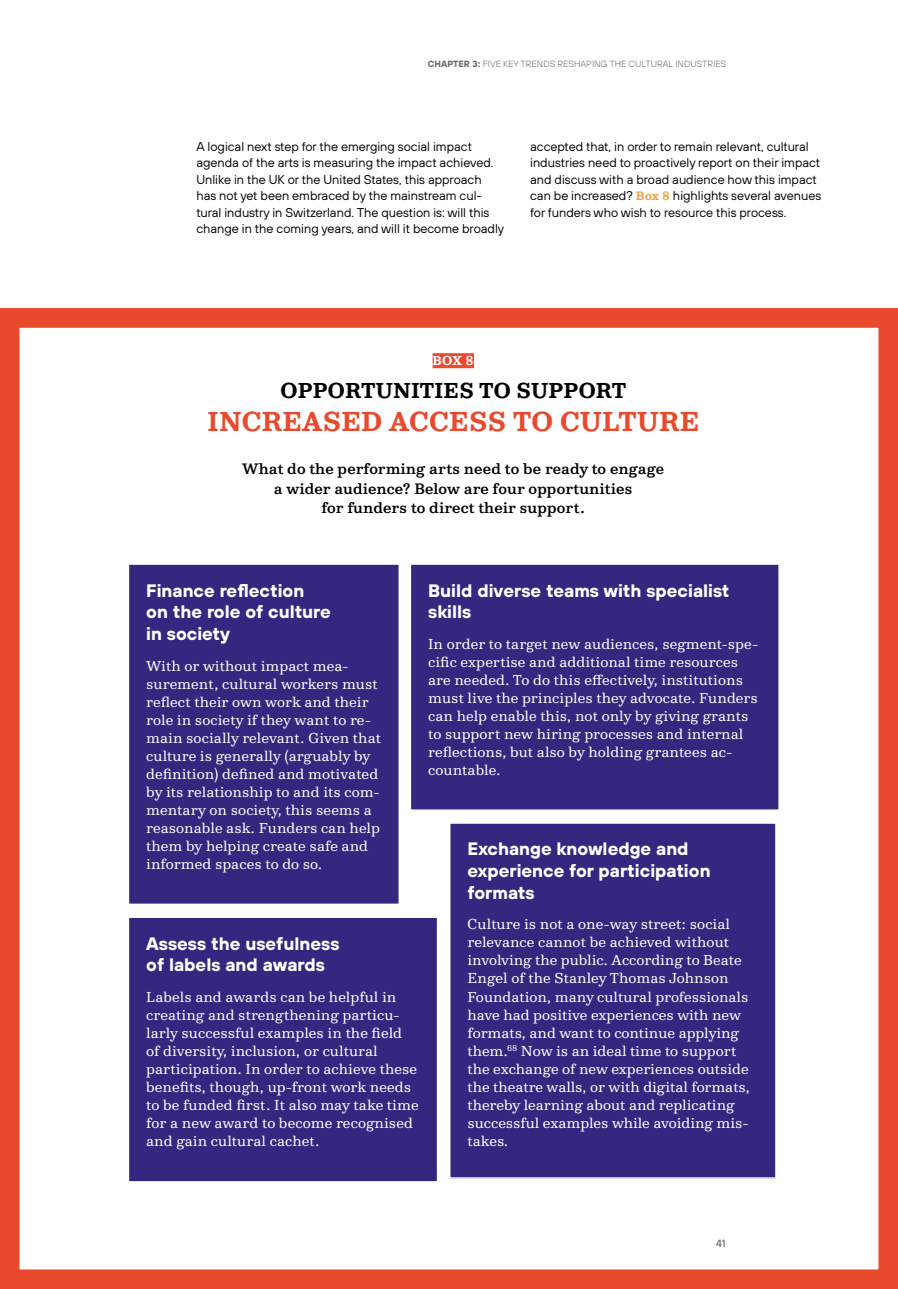
<style>
.page{position:relative;width:898px;height:1289px;background:#fff}
.page>*{position:absolute;margin:0;border:0;box-sizing:border-box;transform-origin:0 0}
.t1{font:700 28.5px "NN Colroy";letter-spacing:.01em;color:#e9492c}
.t2{font:700 22.5px "NN Colroy";letter-spacing:.01em;color:#000}
.t3{font:700 18px/21.6px "TT Hoves";color:#fff}
.t4{font:500 15.75px/19.5px "NN Colroy";color:#000;text-align:center}
.t5{font:15px/18px "NN Colroy";color:#fff}
.t6{font:700 13.5px "NN Colroy";color:#fff}
.t7{font:12.75px/16.5px "TT Hoves";color:#000}
.t8{font:500 10.5px "TT Hoves";color:#706f6f}
.t9{font:300 9px "TT Hoves";color:#706f6f}
.s1{font-weight:700}
.s2{font-family:"NN Colroy";font-weight:700;color:#eca240}
</style>
<div class="page">
<div style="left:0;top:308px;width:897px;height:980px;border:20px solid #e9492c"></div>
<div style="left:128px;top:564px;width:271px;height:340px;background:#352780"></div>
<div style="left:128px;top:563px;width:272px;height:342px;border:2px solid #fff"></div>
<div style="left:410px;top:564px;width:368px;height:246px;background:#352780"></div>
<div style="left:409px;top:563px;width:370px;height:248px;border:2px solid #fff"></div>
<div style="left:449px;top:823px;width:326px;height:354px;background:#352780"></div>
<div style="left:449px;top:822px;width:327px;height:356px;border:2px solid #fff"></div>
<div style="left:128px;top:917px;width:309px;height:264px;background:#352780"></div>
<div style="left:128px;top:916px;width:310px;height:266px;border:2px solid #fff"></div>
<div style="left:432px;top:353px;width:42px;height:15px;background:#e9492c"></div>
<p class="t9" style="left:428px;top:58px;width:300px"><span class="s1">CHAPTER 3:</span> FIVE KEY TRENDS RESHAPING THE CULTURAL INDUSTRIES</p>
<p class="t7" style="left:196px;top:138px;width:309px">A logical next step for the emerging social impact agenda of the arts is measuring the impact achieved.<br>Unlike in the UK or the United States, this approach has not yet been embraced by the mainstream cul&shy;tural industry in Switzerland. The question is: will this change in the coming years, and will it become broadly</p>
<p class="t7" style="left:530px;top:138px;width:292px">accepted that, in order to remain relevant, cultural industries need to proactively report on their impact and discuss with a broad audience how this impact can be increased? <span class="s2">Box 8</span> highlights several avenues for funders who wish to resource this process.</p>
<p class="t6" style="left:432px;top:351px;width:43px">BOX 8</p>
<h2 class="t2" style="left:280px;top:375px;width:347px">OPPORTUNITIES TO SUPPORT</h2>
<h1 class="t1" style="left:207px;top:402px;width:492px">INCREASED ACCESS TO CULTURE</h1>
<p class="t4" style="left:242px;top:459px;width:423px">What do the performing arts need to be ready to engage a wider audience? Below are four opportunities<br>for funders to direct their support.</p>
<p class="t3" style="left:146px;top:578px;width:186px">Finance reflection<br>on the role of culture in society</p>
<p class="t5" style="left:146px;top:656px;width:236px">With or without impact mea&shy;surement, cultural workers must reflect their own work and their role in society if they want to re&shy;main socially relevant. Given that culture is generally (arguably by definition) defined and motivated by its relationship to and its com&shy;mentary on society, this seems a reasonable ask. Funders can help them by helping create safe and informed spaces to do so.</p>
<p class="t3" style="left:146px;top:931px;width:195px">Assess the usefulness of labels and awards</p>
<p class="t5" style="left:146px;top:987px;width:274px">Labels and awards can be helpful in creating and strengthening particu&shy;larly successful examples in the field of diversity, inclusion, or cultural participation. In order to achieve these benefits, though, up-front work needs to be funded first. It also may take time for a new award to become recognised and gain cultural cachet.</p>
<p class="t3" style="left:428px;top:578px;width:303px">Build diverse teams with specialist skills</p>
<p class="t5" style="left:428px;top:634px;width:331px">In order to target new audiences, segment-spe&shy;cific expertise and additional time resources are needed. To do this effectively, institutions must live the principles they advocate. Funders can help enable this, not only by giving grants to support new hiring processes and internal reflections, but also by holding grantees ac&shy;countable.</p>
<p class="t3" style="left:467px;top:837px;width:244px">Exchange knowledge and experience for participation formats</p>
<p class="t5" style="left:467px;top:915px;width:284px">Culture is not a one-way street: social relevance cannot be achieved without involving the public. According to Beate Engel of the Stanley Thomas Johnson Foundation, many cultural professionals have had positive experiences with new formats, and want to continue applying them.<sup>68</sup> Now is an ideal time to support the exchange of new experiences outside the theatre walls, or with digital formats, thereby learning about and replicating successful examples while avoiding mis&shy;takes.</p>
<p class="t8" style="left:716px;top:1235px;width:11px">41</p>
</div>
